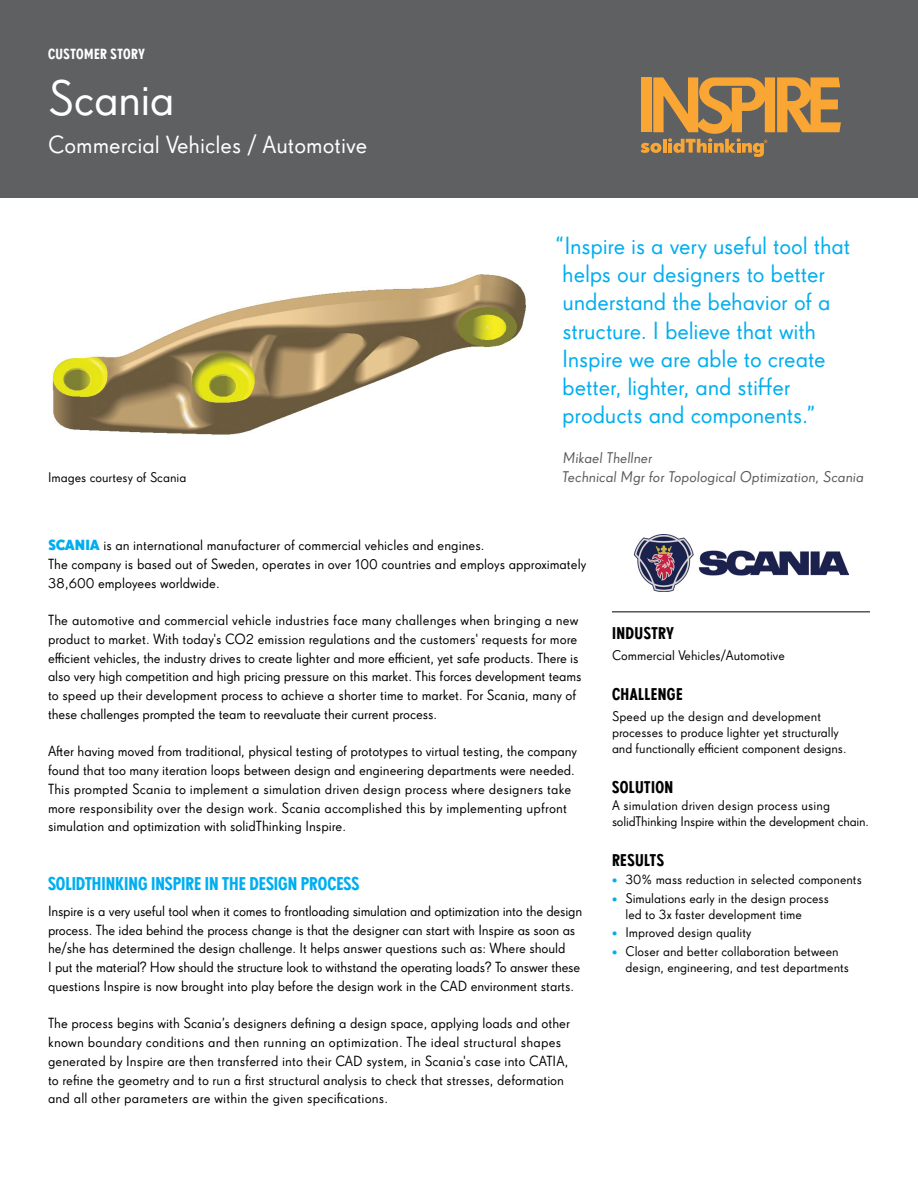
<style>
.page{position:relative;width:918px;height:1188px;background:#fff}
.page>*{position:absolute;margin:0;border:0;box-sizing:border-box;transform-origin:0 0}
.t1{font:48px "Super Grotesk Pro";letter-spacing:-.015em;color:#fff}
.t2{font:24px/28.2px "Super Grotesk Pro";letter-spacing:-.01em;color:#00aeef}
.t3{font:24px "Super Grotesk Pro";color:#fff}
.t4{font:500 condensed 18px "Super Grotesk Pro";color:#00aeef}
.t5{font:500 condensed 16.5px "Super Grotesk Pro";letter-spacing:.025em;color:#000}
.t6{font:15px/18.8px "Super Grotesk Pro";color:#58595b}
.t7{font:14.25px/18.8px "Super Grotesk Pro";color:#000}
.t8{font:500 condensed 14.25px "Super Grotesk Pro";letter-spacing:.03em;color:#fff}
.t9{font:13.5px/16.2px "Super Grotesk Pro";color:#000}
.s1{font-weight:700;color:#00aeef}
.s2{color:#00aeef}
</style>
<div class="page">
<img style="left:635px;top:535px;width:214px;height:56px">
<img style="left:52px;top:274px;width:474px;height:161px">
<div style="left:0;top:0;width:918px;height:198px;background:#5f6062"></div>
<svg style="left:641px;top:77px;width:200px;height:80px"></svg>
<hr style="left:612px;top:611px;width:258px;height:1px;background:#000">
<p class="t8" style="left:48px;top:46px;width:98px">CUSTOMER STORY</p>
<h1 class="t1" style="left:48px;top:71px;width:128px">Scania</h1>
<h2 class="t3" style="left:48px;top:131px;width:321px">Commercial Vehicles / Automotive</h2>
<p class="t9" style="left:48px;top:470px;width:140px">Images courtesy of Scania</p>
<h2 class="t2" style="left:555px;top:232px;width:297px">“Inspire is a very useful tool that helps our designers to better understand the behavior of a structure. I believe that with<br>Inspire we are able to create better, lighter, and stiffer products and components.”</h2>
<p class="t6" style="left:562px;top:449px;width:305px">Mikael Thellner<br>Technical Mgr for Topological Optimization, Scania</p>
<p class="t7" style="left:48px;top:536px;width:540px"><span class="s1">SCANIA</span> is an international manufacturer of commercial vehicles and engines.<br>The company is based out of Sweden, operates in over 100 countries and employs approximately<br>38,600 employees worldwide.</p>
<p class="t7" style="left:48px;top:611px;width:535px">The automotive and commercial vehicle industries face many challenges when bringing a new product to market. With today's CO2 emission regulations and the customers' requests for more efficient vehicles, the industry drives to create lighter and more efficient, yet safe products. There is also very high competition and high pricing pressure on this market. This forces development teams to speed up their development process to achieve a shorter time to market. For Scania, many of these challenges prompted the team to reevaluate their current process.</p>
<p class="t7" style="left:48px;top:742px;width:531px">After having moved from traditional, physical testing of prototypes to virtual testing, the company found that too many iteration loops between design and engineering departments were needed.<br>This prompted Scania to implement a simulation driven design process where designers take more responsibility over the design work. Scania accomplished this by implementing upfront simulation and optimization with solidThinking Inspire.</p>
<p class="t4" style="left:48px;top:874px;width:313px">SOLIDTHINKING INSPIRE IN THE DESIGN PROCESS</p>
<p class="t7" style="left:48px;top:902px;width:536px">Inspire is a very useful tool when it comes to frontloading simulation and optimization into the design process. The idea behind the process change is that the designer can start with Inspire as soon as he/she has determined the design challenge. It helps answer questions such as: Where should<br>I put the material? How should the structure look to withstand the operating loads? To answer these questions Inspire is now brought into play before the design work in the CAD environment starts.</p>
<p class="t7" style="left:48px;top:1014px;width:524px">The process begins with Scania’s designers defining a design space, applying loads and other known boundary conditions and then running an optimization. The ideal structural shapes generated by Inspire are then transferred into their CAD system, in Scania's case into CATIA, to refine the geometry and to run a first structural analysis to check that stresses, deformation and all other parameters are within the given specifications.</p>
<p class="t5" style="left:612px;top:624px;width:63px">INDUSTRY</p>
<p class="t9" style="left:612px;top:647px;width:174px">Commercial Vehicles/Automotive</p>
<p class="t5" style="left:612px;top:685px;width:72px">CHALLENGE</p>
<p class="t9" style="left:612px;top:708px;width:236px">Speed up the design and development processes to produce lighter yet structurally and functionally efficient component designs.</p>
<p class="t5" style="left:612px;top:778px;width:63px">SOLUTION</p>
<p class="t9" style="left:612px;top:797px;width:258px">A simulation driven design process using solidThinking Inspire within the development chain.</p>
<p class="t5" style="left:612px;top:851px;width:53px">RESULTS</p>
<p class="t9" style="left:612px;top:872px;width:251px"><span class="s2">•</span> 30% mass reduction in selected components</p>
<p class="t9" style="left:626px;top:890px;width:205px;text-indent:-14px"><span class="s2">•</span> Simulations early in the design process led to 3x faster development time</p>
<p class="t9" style="left:612px;top:925px;width:141px"><span class="s2">•</span> Improved design quality</p>
<p class="t9" style="left:626px;top:943px;width:225px;text-indent:-14px"><span class="s2">•</span> Closer and better collaboration between design, engineering, and test departments</p>
</div>
